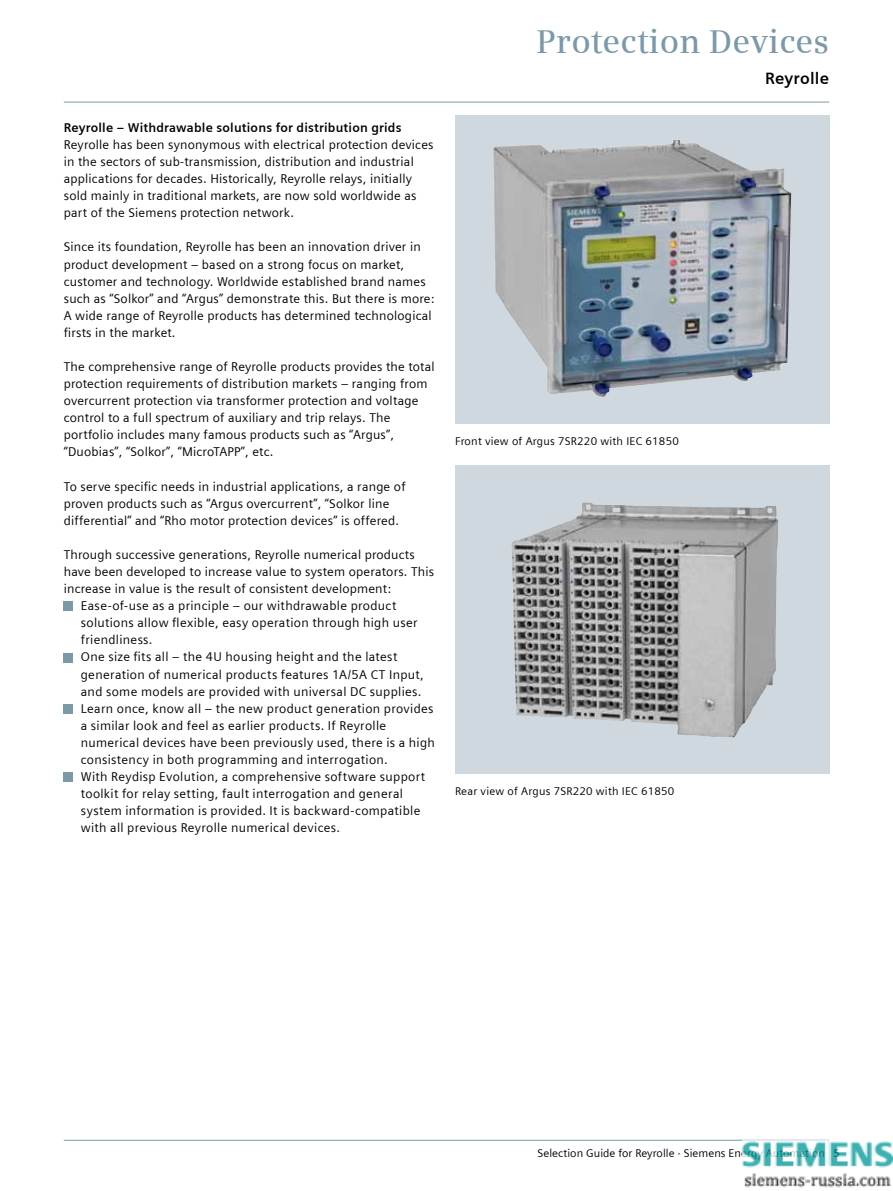
<style>
.page{position:relative;width:893px;height:1191px;background:#fff}
.page>*{position:absolute;margin:0;border:0;box-sizing:border-box;transform-origin:0 0}
.t1{font:600 33px "Siemens Serif";letter-spacing:.005em;color:#7b9aa9}
.t2{font:700 16.5px "Siemens Sans";letter-spacing:.015em;color:#000}
.t3{font:12.75px/17.1px "Siemens Sans";letter-spacing:.015em;color:#000}
.t4{font:700 12.75px "Siemens Sans";letter-spacing:.015em;color:#000}
.t5{font:11.25px "Siemens Sans";letter-spacing:.01em;color:#000}
.s1{font-weight:700}
</style>
<div class="page">
<hr style="left:64px;top:102px;width:765px;height:1px;background:#7b9aa9">
<svg style="left:63px;top:1139px;width:766px;height:2px"></svg>
<div style="left:64px;top:601px;width:9px;height:10px;background:#7b9aa9"></div>
<div style="left:64px;top:653px;width:9px;height:9px;background:#7b9aa9"></div>
<div style="left:64px;top:704px;width:9px;height:9px;background:#7b9aa9"></div>
<div style="left:64px;top:772px;width:9px;height:10px;background:#7b9aa9"></div>
<svg style="left:455px;top:465px;width:374px;height:308px;background:#b3b8bc"></svg>
<img style="left:533px;top:502px;width:52px;height:32px">
<svg style="left:455px;top:115px;width:374px;height:308px;background:#aab3b9"></svg>
<img style="left:535px;top:139px;width:140px;height:13px">
<img style="left:742px;top:1140px;width:150px;height:48px">
<p class="t4" style="left:64px;top:120px;width:339px">Reyrolle – Withdrawable solutions for distribution grids</p>
<p class="t3" style="left:64px;top:136px;width:371px">Reyrolle has been synonymous with electrical protection devices in the sectors of sub-transmission, distribution and industrial applications for decades. Historically, Reyrolle relays, initially sold mainly in traditional markets, are now sold worldwide as part of the Siemens protection network.</p>
<p class="t3" style="left:64px;top:239px;width:372px">Since its foundation, Reyrolle has been an innovation driver in product development – based on a strong focus on market, customer and technology. Worldwide established brand names such as “Solkor” and “Argus” demonstrate this. But there is more:<br>A wide range of Reyrolle products has determined technological firsts in the market.</p>
<p class="t3" style="left:64px;top:358px;width:372px">The comprehensive range of Reyrolle products provides the total protection requirements of distribution markets – ranging from overcurrent protection via transformer protection and voltage control to a full spectrum of auxiliary and trip relays. The portfolio includes many famous products such as “Argus”, “Duobias”, “Solkor”, “MicroTAPP”, etc.</p>
<p class="t3" style="left:64px;top:478px;width:343px">To serve specific needs in industrial applications, a range of proven products such as “Argus overcurrent”, “Solkor line differential” and “Rho motor protection devices” is offered.</p>
<p class="t3" style="left:64px;top:546px;width:353px">Through successive generations, Reyrolle numerical products</p>
<p class="t3" style="left:64px;top:563px;width:372px">have been developed to increase value to system operators. This</p>
<p class="t3" style="left:64px;top:580px;width:329px">increase in value is the result of consistent development:</p>
<p class="t3" style="left:81px;top:597px;width:317px">Ease-of-use as a principle – our withdrawable product</p>
<p class="t3" style="left:81px;top:614px;width:338px">solutions allow flexible, easy operation through high user</p>
<p class="t3" style="left:81px;top:631px;width:73px">friendliness.</p>
<p class="t3" style="left:81px;top:648px;width:318px">One size fits all – the 4U housing height and the latest</p>
<p class="t3" style="left:81px;top:665px;width:345px">generation of numerical products features 1A/5A CT Input,</p>
<p class="t3" style="left:81px;top:682px;width:342px">and some models are provided with universal DC supplies.</p>
<p class="t3" style="left:81px;top:700px;width:354px">Learn once, know all – the new product generation provides</p>
<p class="t3" style="left:81px;top:717px;width:307px">a similar look and feel as earlier products. If Reyrolle</p>
<p class="t3" style="left:81px;top:734px;width:356px">numerical devices have been previously used, there is a high</p>
<p class="t3" style="left:81px;top:751px;width:309px">consistency in both programming and interrogation.</p>
<p class="t3" style="left:81px;top:768px;width:346px">With Reydisp Evolution, a comprehensive software support</p>
<p class="t3" style="left:81px;top:785px;width:324px">toolkit for relay setting, fault interrogation and general</p>
<p class="t3" style="left:81px;top:802px;width:341px">system information is provided. It is backward-compatible</p>
<p class="t3" style="left:81px;top:819px;width:261px">with all previous Reyrolle numerical devices.</p>
<h1 class="t1" style="left:536px;top:22px;width:294px">Protection Devices</h1>
<p class="t2" style="left:765px;top:69px;width:65px">Reyrolle</p>
<p class="t5" style="left:455px;top:434px;width:225px">Front view of Argus 7SR220 with IEC 61850</p>
<p class="t5" style="left:455px;top:784px;width:221px">Rear view of Argus 7SR220 with IEC 61850</p>
<p class="t5" style="left:538px;top:1146px;width:304px">Selection Guide for Reyrolle · Siemens Energy Automation <span class="s1">5</span></p>
</div>
